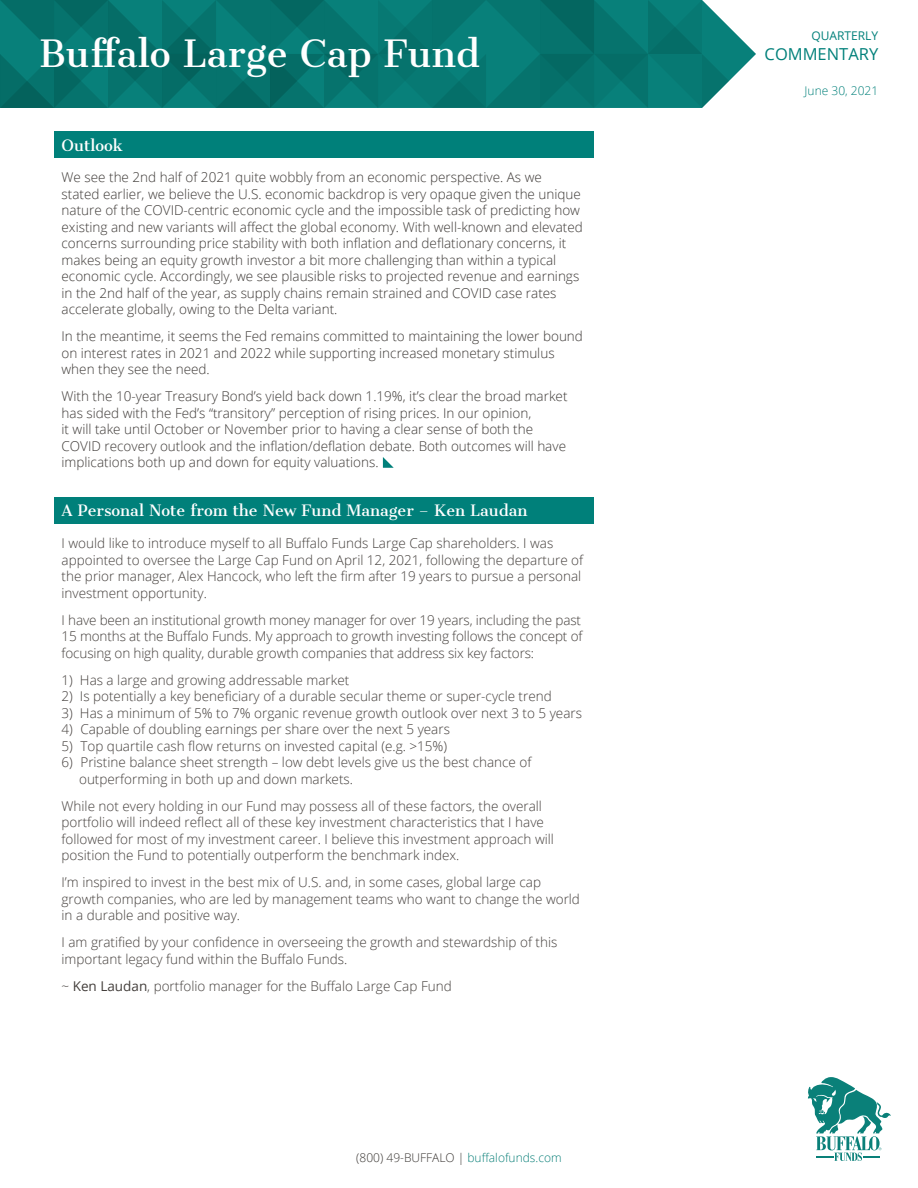
<style>
.page{position:relative;width:918px;height:1188px;background:#fff}
.page>*{position:absolute;margin:0;border:0;box-sizing:border-box;transform-origin:0 0}
.t1{font:36px "Cantata One";color:#fff}
.t2{font:16.5px "Open Sans";color:#00807a}
.t3{font:15px "Cantata One";color:#fff}
.t4{font:300 13.5px/16.5px "Open Sans";color:#433e3b}
.t5{font:300 13.5px/16.5px "Open Sans";color:#3c3835}
.t6{font:300 12px "Open Sans";color:#3c3835}
.t7{font:300 12px "Open Sans";color:#00807a}
.t8{font:12px "Open Sans";color:#00807a}
.s1{font-weight:400}
.s2{color:#0a8079}
</style>
<div class="page">
<svg style="left:0;top:0;width:756px;height:108px;background:#0f7a74"></svg>
<svg style="left:807px;top:1077px;width:84px;height:84px"></svg>
<div style="left:54px;top:497px;width:540px;height:27px;background:#00807a"></div>
<div style="left:54px;top:131px;width:540px;height:27px;background:#00807a"></div>
<svg style="left:383px;top:457px;width:11px;height:11px"></svg>
<h1 class="t1" style="left:39px;top:31px;width:442px">Buffalo Large Cap Fund</h1>
<p class="t8" style="left:812px;top:28px;width:68px">QUARTERLY</p>
<p class="t2" style="left:765px;top:43px;width:115px">COMMENTARY</p>
<p class="t7" style="left:805px;top:82px;width:75px">June 30, 2021</p>
<p class="t3" style="left:62px;top:136px;width:63px">Outlook</p>
<p class="t5" style="left:62px;top:169px;width:523px">We see the 2nd half of 2021 quite wobbly from an economic perspective. As we stated earlier, we believe the U.S. economic backdrop is very opaque given the unique nature of the COVID-centric economic cycle and the impossible task of predicting how existing and new variants will affect the global economy. With well-known and elevated concerns surrounding price stability with both inflation and deflationary concerns, it makes being an equity growth investor a bit more challenging than within a typical economic cycle. Accordingly, we see plausible risks to projected revenue and earnings in the 2nd half of the year, as supply chains remain strained and COVID case rates accelerate globally, owing to the Delta variant.</p>
<p class="t5" style="left:62px;top:328px;width:523px">In the meantime, it seems the Fed remains committed to maintaining the lower bound on interest rates in 2021 and 2022 while supporting increased monetary stimulus when they see the need.</p>
<p class="t5" style="left:62px;top:388px;width:507px">With the 10-year Treasury Bond’s yield back down 1.19%, it’s clear the broad market has sided with the Fed’s “transitory” perception of rising prices. In our opinion,<br>it will take until October or November prior to having a clear sense of both the COVID recovery outlook and the inflation/deflation debate. Both outcomes will have implications both up and down for equity valuations.</p>
<p class="t3" style="left:62px;top:501px;width:468px">A Personal Note from the New Fund Manager – Ken Laudan</p>
<p class="t4" style="left:62px;top:535px;width:523px">I would like to introduce myself to all Buffalo Funds Large Cap shareholders. I was appointed to oversee the Large Cap Fund on April 12, 2021, following the departure of the prior manager, Alex Hancock, who left the firm after 19 years to pursue a personal investment opportunity.</p>
<p class="t4" style="left:62px;top:611px;width:522px;text-align:justify">I have been an institutional growth money manager for over 19 years, including the past 15 months at the Buffalo Funds. My approach to growth investing follows the concept of focusing on high quality, durable growth companies that address six key factors:</p>
<p class="t4" style="left:62px;top:671px;width:289px">1) Has a large and growing addressable market</p>
<p class="t4" style="left:62px;top:688px;width:492px">2) Is potentially a key beneficiary of a durable secular theme or super-cycle trend</p>
<p class="t4" style="left:62px;top:704px;width:522px">3) Has a minimum of 5% to 7% organic revenue growth outlook over next 3 to 5 years</p>
<p class="t4" style="left:62px;top:721px;width:390px">4) Capable of doubling earnings per share over the next 5 years</p>
<p class="t4" style="left:62px;top:737px;width:387px">5) Top quartile cash flow returns on invested capital (e.g. &gt;15%)</p>
<p class="t4" style="left:79px;top:754px;width:454px;text-indent:-18px">6) Pristine balance sheet strength – low debt levels give us the best chance of outperforming in both up and down markets.</p>
<p class="t4" style="left:62px;top:797px;width:494px">While not every holding in our Fund may possess all of these factors, the overall portfolio will indeed reflect all of these key investment characteristics that I have followed for most of my investment career. I believe this investment approach will position the Fund to potentially outperform the benchmark index.</p>
<p class="t4" style="left:62px;top:874px;width:520px">I’m inspired to invest in the best mix of U.S. and, in some cases, global large cap growth companies, who are led by management teams who want to change the world in a durable and positive way.</p>
<p class="t4" style="left:62px;top:934px;width:497px">I am gratified by your confidence in overseeing the growth and stewardship of this important legacy fund within the Buffalo Funds.</p>
<p class="t4" style="left:62px;top:977px;width:392px">~ <span class="s1">Ken Laudan</span>, portfolio manager for the Buffalo Large Cap Fund</p>
<p class="t6" style="left:356px;top:1149px;width:207px">(800) 49-BUFFALO | <span class="s2">buffalofunds.com</span></p>
</div>
